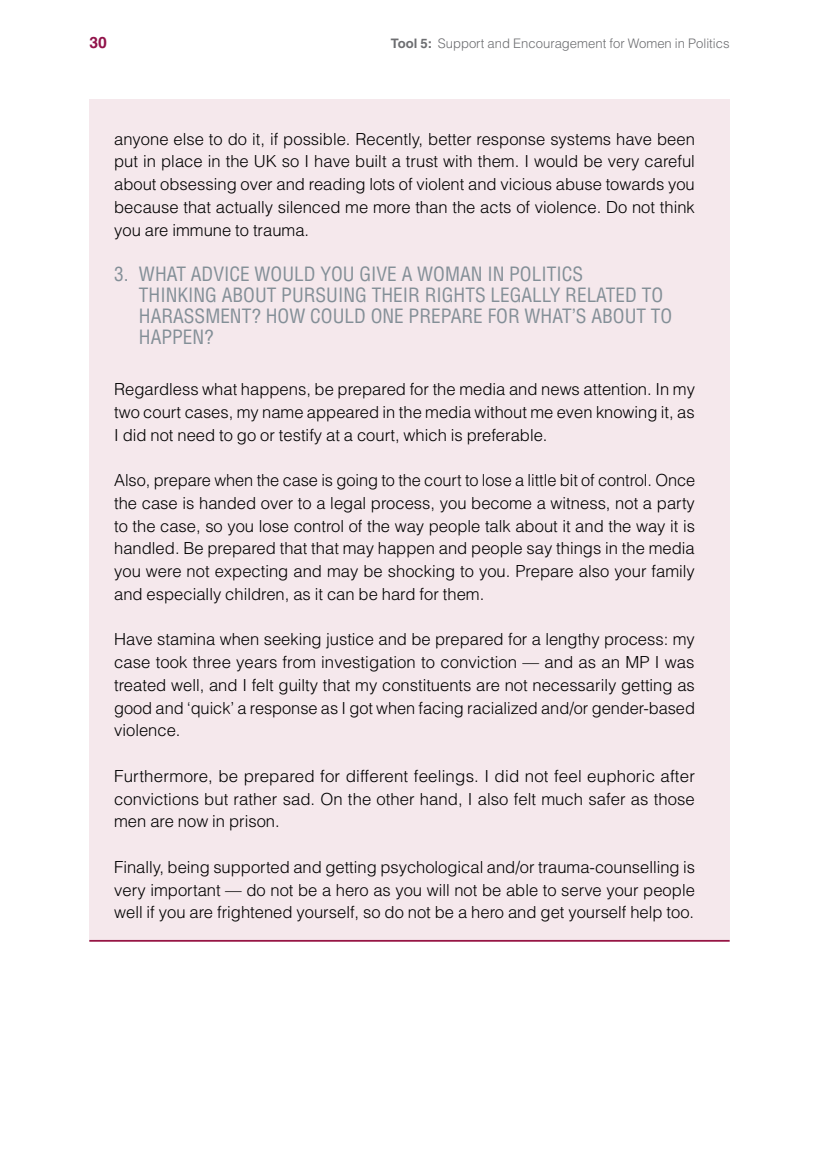
<style>
.page{position:relative;width:819px;height:1166px;background:#fff}
.page>*{position:absolute;margin:0;border:0;box-sizing:border-box;transform-origin:0 0}
.t1{font:condensed 19.25px/20.8px "Helvetica LT Std";color:#838f97}
.t2{font:300 16.62px/22.8px "Helvetica LT Std";color:#000;text-align:justify}
.t3{font:700 15.75px "Helvetica LT Std";color:#91134a}
.t4{font:300 13.12px "Helvetica LT Std";color:#6d6e71}
.s1{font-weight:700}
</style>
<div class="page">
<div style="left:89px;top:99px;width:640px;height:842px;background:#f5e8ec"></div>
<hr style="left:89px;top:940px;width:640px;height:1px;background:#961544">
<p class="t3" style="left:89px;top:33px;width:19px">30</p>
<p class="t4" style="left:391px;top:35px;width:340px"><span class="s1">Tool 5:</span> Support and Encouragement for Women in Politics</p>
<p class="t2" style="left:114px;top:127px;width:582px">anyone else to do it, if possible. Recently, better response systems have been put in place in the UK so I have built a trust with them. I would be very careful about obsessing over and reading lots of violent and vicious abuse towards you because that actually silenced me more than the acts of violence. Do not think you are immune to trauma.</p>
<p class="t1" style="left:139px;top:264px;width:534px;text-indent:-25px">3. WHAT ADVICE WOULD YOU GIVE A WOMAN IN POLITICS<br>THINKING ABOUT PURSUING THEIR RIGHTS LEGALLY RELATED TO HARASSMENT? HOW COULD ONE PREPARE FOR WHAT’S ABOUT TO HAPPEN?</p>
<p class="t2" style="left:114px;top:378px;width:582px">Regardless what happens, be prepared for the media and news attention. In my two court cases, my name appeared in the media without me even knowing it, as I did not need to go or testify at a court, which is preferable.</p>
<p class="t2" style="left:114px;top:469px;width:582px">Also, prepare when the case is going to the court to lose a little bit of control. Once the case is handed over to a legal process, you become a witness, not a party to the case, so you lose control of the way people talk about it and the way it is handled. Be prepared that that may happen and people say things in the media you were not expecting and may be shocking to you. Prepare also your family and especially children, as it can be hard for them.</p>
<p class="t2" style="left:114px;top:628px;width:582px">Have stamina when seeking justice and be prepared for a lengthy process: my case took three years from investigation to conviction — and as an MP I was treated well, and I felt guilty that my constituents are not necessarily getting as good and ‘quick’ a response as I got when facing racialized and/or gender-based violence.</p>
<p class="t2" style="left:114px;top:764px;width:582px">Furthermore, be prepared for different feelings. I did not feel euphoric after convictions but rather sad. On the other hand, I also felt much safer as those men are now in prison.</p>
<p class="t2" style="left:114px;top:855px;width:582px">Finally, being supported and getting psychological and/or trauma-counselling is very important — do not be a hero as you will not be able to serve your people well if you are frightened yourself, so do not be a hero and get yourself help too.</p>
</div>
